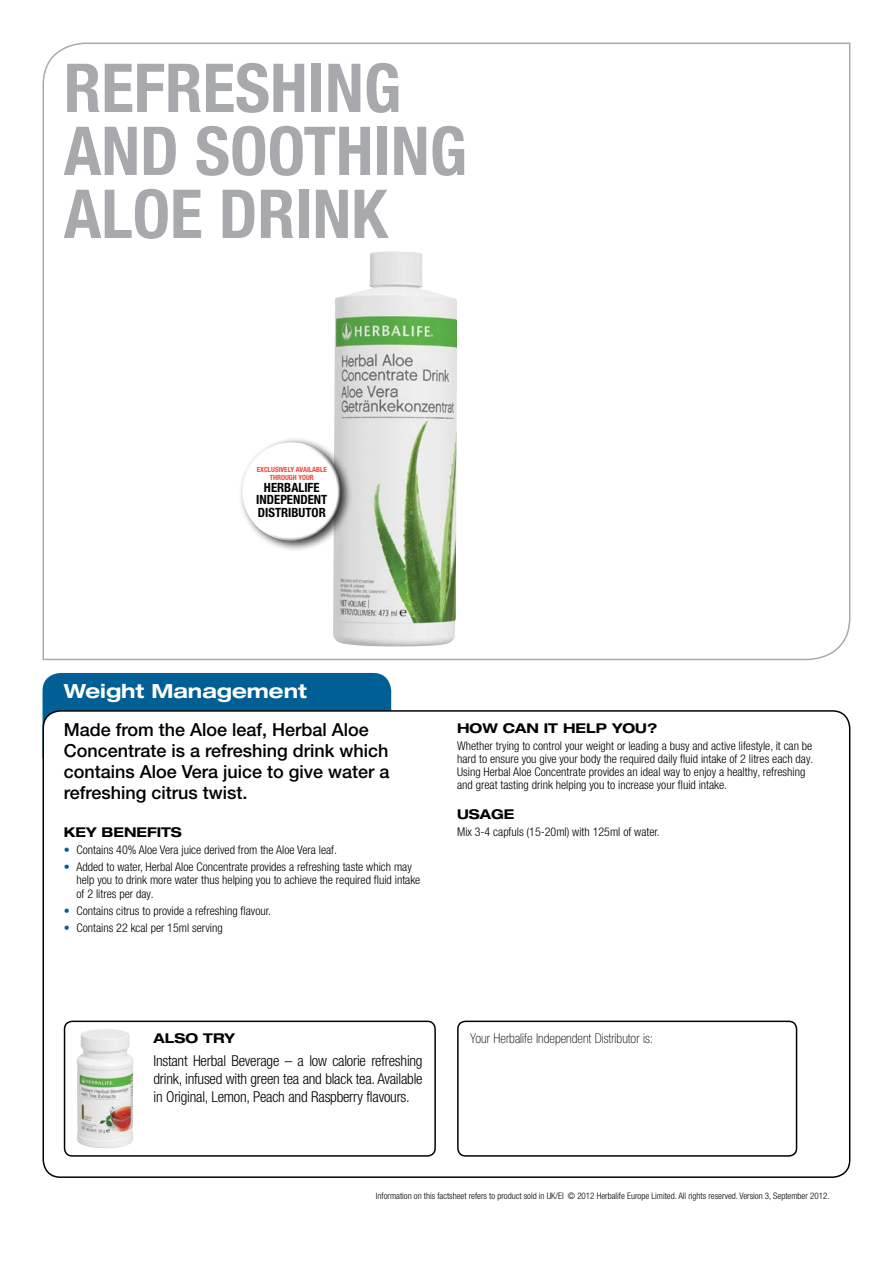
<style>
.page{position:relative;width:893px;height:1263px;background:#fff}
.page>*{position:absolute;margin:0;border:0;box-sizing:border-box;transform-origin:0 0}
.t1{font:700 condensed 67.5px/63px "Helvetica Neue LT Pro";color:#a7a9ac}
.t2{font:700 expanded 19.5px "Helvetica Neue LT Pro";color:#fff}
.t3{font:500 18px/21px "Helvetica Neue LT Pro";color:#000}
.t4{font:300 condensed 15px/18px "Helvetica Neue LT Pro";letter-spacing:-.015em;color:#000;text-align:justify}
.t5{font:700 expanded 13.5px "Helvetica Neue LT Pro";color:#000}
.t6{font:100 condensed 13.5px "Helvetica Neue LT Pro";color:#000}
.t7{font:700 condensed 12.75px/12.3px "Helvetica Neue LT Pro";color:#000;text-align:center}
.t8{font:300 condensed 12px/13.2px "Helvetica Neue LT Pro";color:#000}
.t9{font:300 condensed 9px "Helvetica Neue LT Pro";color:#000}
.t10{font:700 condensed 7.2px/8.2px "Helvetica Neue LT Pro";color:#ed4638;text-align:center}
.s1{color:#006096}
</style>
<div class="page">
<svg style="left:42px;top:42px;width:809px;height:619px"></svg>
<div style="left:43px;top:673px;width:348px;height:50px;background:#006096"></div>
<div style="left:43px;top:711px;width:807px;height:466px;background:#fff;border-radius:17px"></div>
<div style="left:64px;top:1020px;width:372px;height:137px;border:2px solid #000;border-radius:8px"></div>
<img style="left:332px;top:251px;width:125px;height:395px">
<div style="left:238px;top:436px;width:115px;height:115px;background:#000;opacity:.75"></div>
<div style="left:240px;top:442px;width:74px;height:97px;background:#fff"></div>
<div style="left:259px;top:443px;width:83px;height:100px;background:#000;opacity:.75"></div>
<img style="left:77px;top:1029px;width:57px;height:119px">
<div style="left:457px;top:1020px;width:340px;height:137px;border:2px solid #000;border-radius:8px"></div>
<h1 class="t1" style="left:64px;top:56px;width:405px">REFRESHING<br>AND SOOTHING<br>ALOE DRINK</h1>
<p class="t10" style="left:257px;top:465px;width:72px">EXCLUSIVELY AVAILABLE<br>THROUGH YOUR</p>
<p class="t7" style="left:256px;top:481px;width:73px">HERBALIFE<br>INDEPENDENT<br>DISTRIBUTOR</p>
<h2 class="t2" style="left:64px;top:679px;width:244px">Weight Management</h2>
<h3 class="t3" style="left:64px;top:719px;width:327px">Made from the Aloe leaf, Herbal Aloe Concentrate is a refreshing drink which contains Aloe Vera juice to give water a refreshing citrus twist.</h3>
<p class="t5" style="left:64px;top:823px;width:120px">KEY BENEFITS</p>
<p class="t8" style="left:64px;top:843px;width:275px"><span class="s1">•</span> Contains 40% Aloe Vera juice derived from the Aloe Vera leaf.</p>
<p class="t8" style="left:77px;top:860px;width:345px;text-indent:-13px"><span class="s1">•</span> Added to water, Herbal Aloe Concentrate provides a refreshing taste which may help you to drink more water thus helping you to achieve the required fluid intake of 2 litres per day.</p>
<p class="t8" style="left:64px;top:904px;width:209px"><span class="s1">•</span> Contains citrus to provide a refreshing flavour.</p>
<p class="t8" style="left:64px;top:921px;width:161px"><span class="s1">•</span> Contains 22 kcal per 15ml serving</p>
<p class="t5" style="left:457px;top:719px;width:202px">HOW CAN IT HELP YOU?</p>
<p class="t8" style="left:457px;top:739px;width:358px">Whether trying to control your weight or leading a busy and active lifestyle, it can be hard to ensure you give your body the required daily fluid intake of 2 litres each day.<br>Using Herbal Aloe Concentrate provides an ideal way to enjoy a healthy, refreshing and great tasting drink helping you to increase your fluid intake.</p>
<p class="t5" style="left:457px;top:805px;width:59px">USAGE</p>
<p class="t8" style="left:457px;top:825px;width:204px">Mix 3-4 capfuls (15-20ml) with 125ml of water.</p>
<p class="t5" style="left:154px;top:1030px;width:83px">ALSO TRY</p>
<p class="t4" style="left:154px;top:1051px;width:271px">Instant Herbal Beverage – a low calorie refreshing drink, infused with green tea and black tea. Available in Original, Lemon, Peach and Raspberry flavours.</p>
<p class="t6" style="left:470px;top:1031px;width:184px">Your Herbalife Independent Distributor is:</p>
<p class="t9" style="left:376px;top:1191px;width:455px">Information on this factsheet refers to product sold in UK/EI © 2012 Herbalife Europe Limited. All rights reserved. Version 3, September 2012.</p>
</div>
